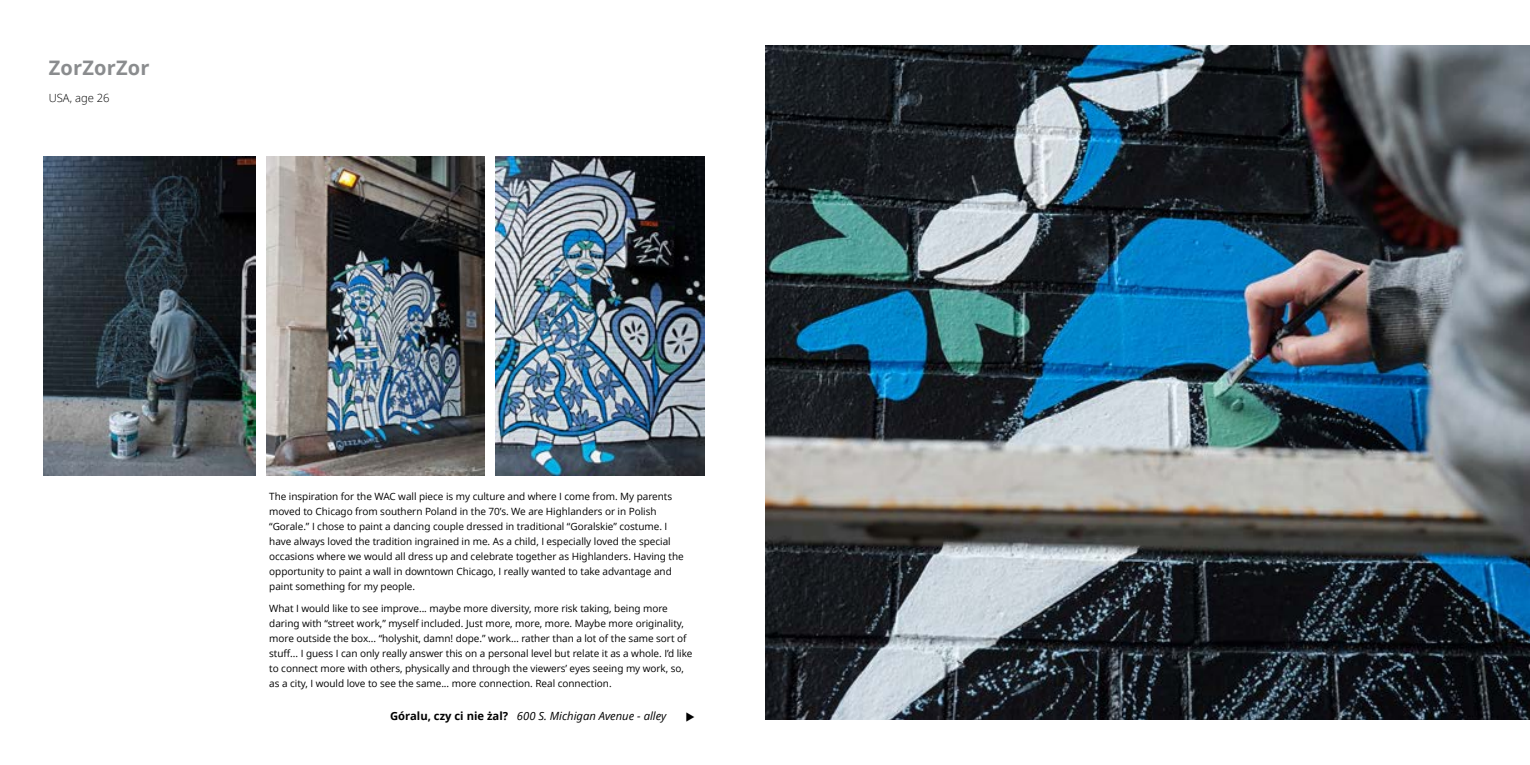
<style>
.page{position:relative;width:1530px;height:765px;background:#fff}
.page>*{position:absolute;margin:0;border:0;box-sizing:border-box;transform-origin:0 0}
.t1{font:700 20px "Open Second Sans";letter-spacing:.01em;color:#8a8c8e}
.t2{font:italic 11.25px "Open Second Sans";color:#000}
.t3{font:300 11.25px "Open Second Sans";color:#000}
.t4{font:10px/15px "Open Second Sans";letter-spacing:-.005em;color:#000}
.s1{font-weight:700;font-style:normal}
</style>
<div class="page">
<img style="left:43px;top:156px;width:213px;height:319px">
<img style="left:267px;top:156px;width:217px;height:319px">
<img style="left:765px;top:46px;width:765px;height:674px">
<img style="left:496px;top:156px;width:209px;height:319px">
<h1 class="t1" style="left:49px;top:54px;width:102px">ZorZorZor</h1>
<p class="t3" style="left:49px;top:91px;width:62px">USA, age 26</p>
<p class="t4" style="left:269px;top:488px;width:416px">The inspiration for the WAC wall piece is my culture and where I come from. My parents moved to Chicago from southern Poland in the 70’s. We are Highlanders or in Polish “Gorale.” I chose to paint a dancing couple dressed in traditional “Goralskie” costume. I have always loved the tradition ingrained in me. As a child, I especially loved the special occasions where we would all dress up and celebrate together as Highlanders. Having the opportunity to paint a wall in downtown Chicago, I really wanted to take advantage and paint something for my people.</p>
<p class="t4" style="left:269px;top:601px;width:425px">What I would like to see improve... maybe more diversity, more risk taking, being more daring with “street work,” myself included. Just more, more, more. Maybe more originality, more outside the box... “holyshit, damn! dope.” work… rather than a lot of the same sort of stuff... I guess I can only really answer this on a personal level but relate it as a whole. I’d like to connect more with others, physically and through the viewers’ eyes seeing my work, so, as a city, I would love to see the same... more connection. Real connection.</p>
<p class="t2" style="left:390px;top:708px;width:278px"><span class="s1">Góralu, czy ci nie żal?</span> 600 S. Michigan Avenue - alley</p>
</div>
